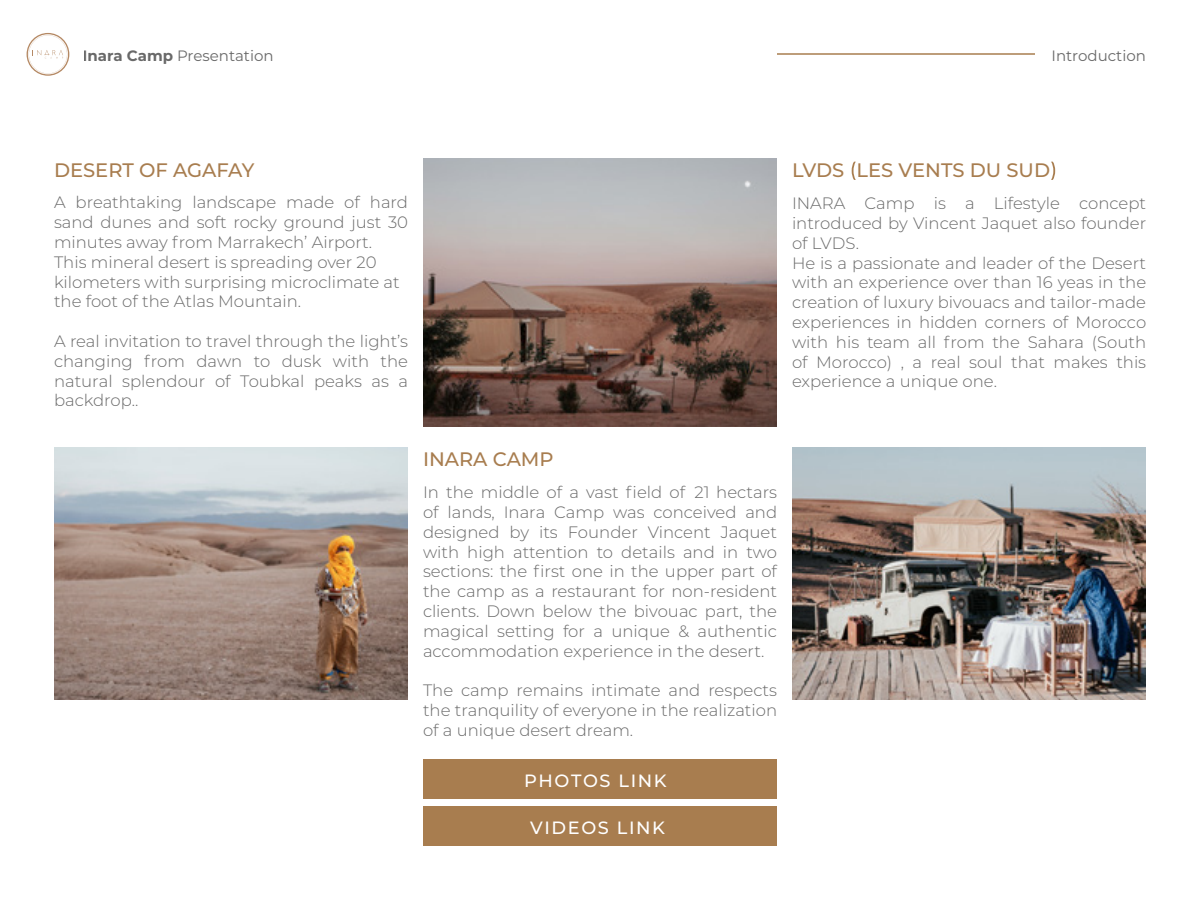
<style>
.page{position:relative;width:1200px;height:900px;background:#fff}
.page>*{position:absolute;margin:0;border:0;box-sizing:border-box;transform-origin:0 0}
.t1{font:500 19.5px "Montserrat";color:#a87d4f}
.t2{font:500 17.85px "Montserrat";letter-spacing:.09em;color:#fff}
.t3{font:300 16.5px/19.8px "Montserrat";color:#696969;text-align:justify}
.t4{font:300 16.5px "Montserrat";color:#6b6b6b}
.t5{font:15px "Montserrat";color:#696969}
.s1{font-weight:700}
</style>
<div class="page">
<hr style="left:777px;top:53px;width:258px;height:2px;background:#a87d4f">
<div style="left:423px;top:759px;width:354px;height:40px;background:#a87d4f"></div>
<div style="left:423px;top:807px;width:354px;height:39px;background:#a87d4f"></div>
<svg style="left:852px;top:162px;width:4px;height:18px"></svg>
<svg style="left:1051px;top:162px;width:4px;height:18px"></svg>
<img style="left:793px;top:448px;width:352px;height:252px">
<img style="left:55px;top:448px;width:352px;height:252px">
<img style="left:424px;top:159px;width:352px;height:267px">
<svg style="left:27px;top:33px;width:43px;height:43px"></svg>
<p class="t5" style="left:82px;top:46px;width:193px"><span class="s1">Inara Camp</span> Presentation</p>
<p class="t5" style="left:1052px;top:46px;width:96px">Introduction</p>
<p class="t1" style="left:54px;top:156px;width:202px">DESERT OF AGAFAY</p>
<p class="t3" style="left:54px;top:192px;width:356px;text-align:left">A breathtaking landscape made of hard sand dunes and soft rocky ground just 30 minutes away from Marrakech’ Airport.<br>This mineral desert is spreading over 20 kilometers with surprising microclimate at the foot of the Atlas Mountain.</p>
<p class="t3" style="left:54px;top:331px;width:356px">A real invitation to travel through the light’s changing from dawn to dusk with the natural splendour of Toubkal peaks as a backdrop..</p>
<p class="t1" style="left:792px;top:157px;width:260px">LVDS LES VENTS DU SUD</p>
<p class="t3" style="left:792px;top:193px;width:356px;text-align:left">INARA Camp is a Lifestyle concept introduced by Vincent Jaquet also founder of LVDS.<br>He is a passionate and leader of the Desert with an experience over than 16 yeas in the creation of luxury bivouacs and tailor-made experiences in hidden corners of Morocco with his team all from the Sahara (South of Morocco) , a real soul that makes this experience a unique one.</p>
<p class="t1" style="left:423px;top:446px;width:132px">INARA CAMP</p>
<p class="t3" style="left:423px;top:482px;width:356px">In the middle of a vast field of 10 hectars of lands, Inara Camp was conceived and designed by its Founder Vincent Jaquet with high attention to details and in two sections: the first one in the upper part of the camp as a restaurant for non-resident clients. Down below the bivouac part, the magical setting for a unique &amp; authentic accommodation experience in the desert.</p>
<p class="t3" style="left:423px;top:680px;width:356px">The camp remains intimate and respects the tranquility of everyone in the realization of a unique desert dream.</p>
<p class="t4" style="left:694px;top:481px;width:17px">21</p>
<p class="t2" style="left:524px;top:768px;width:144px">PHOTOS LINK</p>
<p class="t2" style="left:530px;top:815px;width:136px">VIDEOS LINK</p>
</div>
